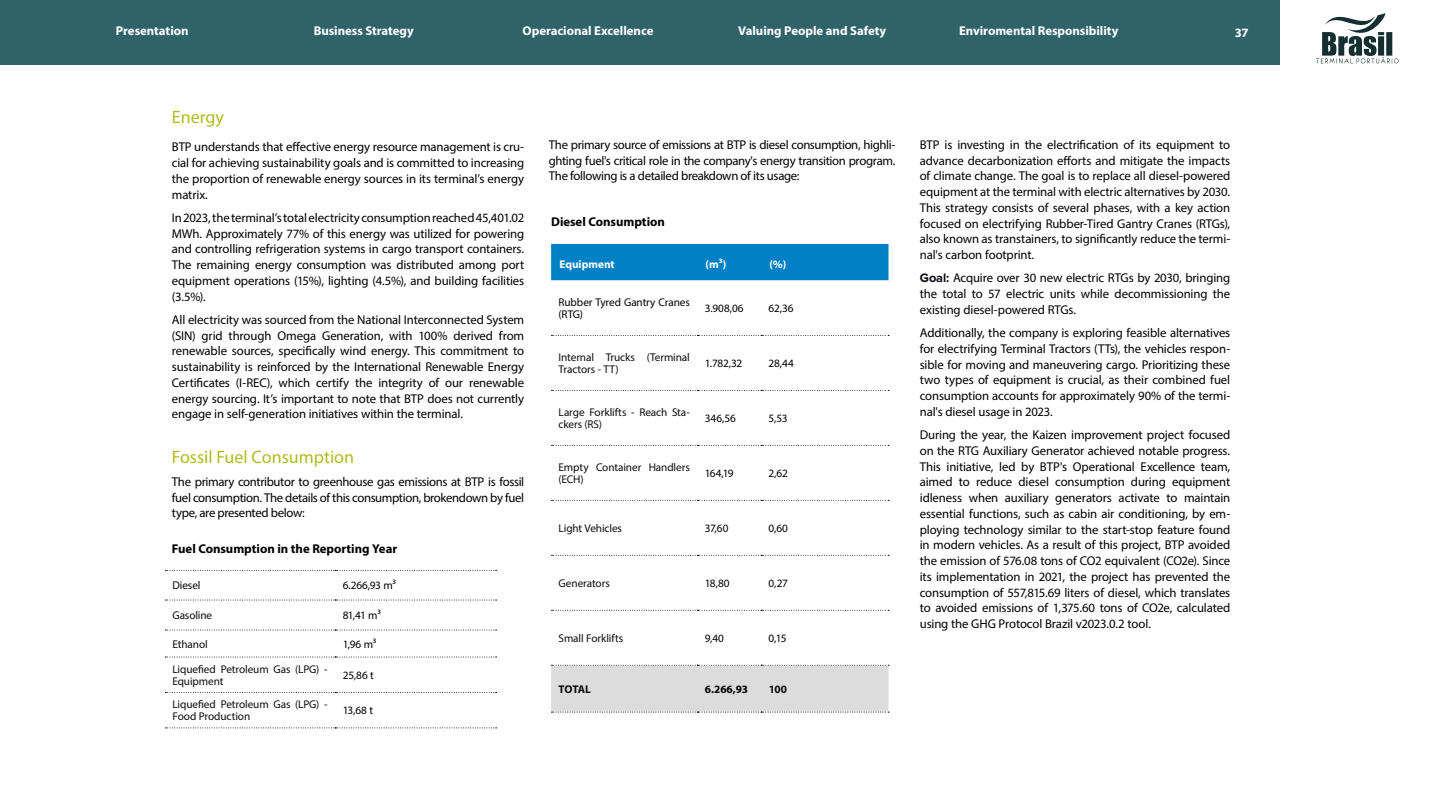
<style>
.page{position:relative;width:1440px;height:810px;background:#fff}
.page>*{position:absolute;margin:0;border:0;box-sizing:border-box;transform-origin:0 0}
.t1{font:18px "Myriad Pro";color:#b2bb1e}
.t2{font:12.75px/15.8px "Myriad Pro";letter-spacing:-.01em;color:#000;text-align:justify}
.t3{font:700 12.75px "Myriad Pro";letter-spacing:-.005em;color:#fff}
.t4{font:700 12.75px "Myriad Pro";letter-spacing:-.005em;color:#000}
.t5{font:11.25px/12px "Myriad Pro";letter-spacing:-.01em;color:#0d0d0d}
.t6{font:11.25px/12px "Myriad Pro";letter-spacing:-.01em;color:#000}
.t7{font:700 11.25px "Myriad Pro";color:#fff}
.t8{font:700 11.25px "Myriad Pro";letter-spacing:-.015em;color:#0d0d0d}
.t9{font:700 11.25px "Myriad Pro";color:#000}
.s1{font-family:"Proxima Nova";font-weight:700;color:#0a0a14}
</style>
<div class="page">
<div style="left:0;top:0;width:1279px;height:65px;background:#306369"></div>
<svg style="left:1316px;top:13px;width:83px;height:50px"></svg>
<svg style="left:165px;top:599px;width:331px;height:129px"></svg>
<svg style="left:165px;top:570px;width:332px;height:1px"></svg>
<svg style="left:165px;top:600px;width:332px;height:1px"></svg>
<svg style="left:165px;top:630px;width:332px;height:1px"></svg>
<svg style="left:165px;top:657px;width:332px;height:1px"></svg>
<svg style="left:165px;top:692px;width:332px;height:1px"></svg>
<svg style="left:165px;top:728px;width:332px;height:1px"></svg>
<div style="left:551px;top:244px;width:338px;height:36px;background:#0081c6"></div>
<svg style="left:551px;top:280px;width:338px;height:385px"></svg>
<svg style="left:552px;top:335px;width:337px;height:1px"></svg>
<svg style="left:552px;top:390px;width:337px;height:1px"></svg>
<svg style="left:552px;top:445px;width:337px;height:1px"></svg>
<svg style="left:552px;top:500px;width:337px;height:1px"></svg>
<svg style="left:552px;top:555px;width:337px;height:1px"></svg>
<svg style="left:552px;top:610px;width:337px;height:1px"></svg>
<div style="left:551px;top:665px;width:338px;height:48px;background:#dcdcdc"></div>
<p class="t3" style="left:116px;top:22px;width:74px">Presentation</p>
<p class="t3" style="left:314px;top:22px;width:102px">Business Strategy</p>
<p class="t3" style="left:523px;top:22px;width:132px">Operacional Excellence</p>
<p class="t3" style="left:738px;top:22px;width:150px">Valuing People and Safety</p>
<p class="t3" style="left:959px;top:22px;width:161px">Enviromental Responsibility</p>
<p class="t3" style="left:1235px;top:25px;width:15px">37</p>
<h1 class="t1" style="left:172px;top:106px;width:54px">Energy</h1>
<p class="t2" style="left:172px;top:139px;width:354px">BTP understands that effective energy resource management is cru&shy;cial for achieving sustainability goals and is committed to increasing the proportion of renewable energy sources in its terminal’s energy matrix.</p>
<p class="t2" style="left:172px;top:210px;width:354px">In 2023, the terminal’s total electricity consumption reached 45,401.02<br>MWh. Approximately 77% of this energy was utilized for powering and controlling refrigeration systems in cargo transport containers.<br>The remaining energy consumption was distributed among port equipment operations (15%), lighting (4.5%), and building facilities (3.5%).</p>
<p class="t2" style="left:172px;top:312px;width:354px">All electricity was sourced from the National Interconnected System (SIN) grid through Omega Generation, with 100% derived from renewable sources, specifically wind energy. This commitment to sustainability is reinforced by the International Renewable Energy Certificates (I-REC), which certify the integrity of our renewable energy sourcing. It’s important to note that BTP does not currently engage in self-generation initiatives within the terminal.</p>
<h1 class="t1" style="left:172px;top:445px;width:184px">Fossil Fuel Consumption</h1>
<p class="t2" style="left:172px;top:473px;width:354px">The primary contributor to greenhouse gas emissions at BTP is fossil fuel consumption. The details of this consumption, brokendown by fuel type, are presented below:</p>
<p class="t4" style="left:172px;top:540px;width:227px">Fuel Consumption in the Reporting Year</p>
<p class="t6" style="left:172px;top:579px;width:30px">Diesel</p>
<p class="t6" style="left:343px;top:579px;width:55px">6.266,93 m³</p>
<p class="t5" style="left:172px;top:609px;width:41px">Gasoline</p>
<p class="t6" style="left:343px;top:609px;width:40px">81,41 m³</p>
<p class="t5" style="left:172px;top:638px;width:37px">Ethanol</p>
<p class="t6" style="left:343px;top:638px;width:35px">1,96 m³</p>
<p class="t5" style="left:172px;top:663px;width:157px">Liquefied Petroleum Gas (LPG) -<br>Equipment</p>
<p class="t6" style="left:343px;top:669px;width:33px">25,86 t</p>
<p class="t5" style="left:172px;top:698px;width:157px">Liquefied Petroleum Gas (LPG) -<br>Food Production</p>
<p class="t6" style="left:343px;top:704px;width:32px">13,68 t</p>
<p class="t2" style="left:549px;top:137px;width:348px">The primary source of emissions at BTP is diesel consumption, highli&shy;ghting fuel's critical role in the company's energy transition program.<br>The following is a detailed breakdown of its usage:</p>
<p class="t4" style="left:551px;top:213px;width:115px">Diesel Consumption</p>
<p class="t7" style="left:559px;top:257px;width:57px">Equipment</p>
<p class="t7" style="left:706px;top:257px;width:22px">(m³)</p>
<p class="t7" style="left:769px;top:257px;width:18px">(%)</p>
<p class="t6" style="left:559px;top:296px;width:133px">Rubber Tyred Gantry Cranes (RTG)</p>
<p class="t6" style="left:705px;top:302px;width:40px">3.908,06</p>
<p class="t6" style="left:769px;top:302px;width:26px">62,36</p>
<p class="t5" style="left:559px;top:351px;width:133px">Internal Trucks (Terminal<br>Tractors - TT)</p>
<p class="t6" style="left:705px;top:357px;width:39px">1.782,32</p>
<p class="t6" style="left:769px;top:357px;width:27px">28,44</p>
<p class="t5" style="left:559px;top:406px;width:133px">Large Forklifts - Reach Sta&shy;ckers (RS)</p>
<p class="t6" style="left:705px;top:412px;width:33px">346,56</p>
<p class="t6" style="left:769px;top:412px;width:21px">5,53</p>
<p class="t5" style="left:559px;top:461px;width:133px">Empty Container Handlers (ECH)</p>
<p class="t6" style="left:705px;top:467px;width:30px">164,19</p>
<p class="t6" style="left:769px;top:467px;width:21px">2,62</p>
<p class="t5" style="left:559px;top:522px;width:65px">Light Vehicles</p>
<p class="t6" style="left:705px;top:522px;width:25px">37,60</p>
<p class="t6" style="left:769px;top:522px;width:21px">0,60</p>
<p class="t5" style="left:559px;top:577px;width:53px">Generators</p>
<p class="t6" style="left:705px;top:577px;width:26px">18,80</p>
<p class="t6" style="left:769px;top:577px;width:21px">0,27</p>
<p class="t5" style="left:559px;top:632px;width:66px">Small Forklifts</p>
<p class="t6" style="left:705px;top:632px;width:21px">9,40</p>
<p class="t6" style="left:769px;top:632px;width:19px">0,15</p>
<p class="t8" style="left:559px;top:682px;width:34px">TOTAL</p>
<p class="t9" style="left:705px;top:682px;width:45px">6.266,93</p>
<p class="t8" style="left:769px;top:682px;width:20px">100</p>
<p class="t2" style="left:920px;top:137px;width:312px">BTP is investing in the electrification of its equipment to advance decarbonization efforts and mitigate the impacts of climate change. The goal is to replace all diesel-powered equipment at the terminal with electric alternatives by 2030.<br>This strategy consists of several phases, with a key action focused on electrifying Rubber-Tired Gantry Cranes (RTGs), also known as transtainers, to significantly reduce the termi&shy;nal's carbon footprint.</p>
<p class="t2" style="left:920px;top:270px;width:312px"><span class="s1">Goal:</span> Acquire over 30 new electric RTGs by 2030, bringing the total to 57 electric units while decommissioning the existing diesel-powered RTGs.</p>
<p class="t2" style="left:920px;top:325px;width:312px">Additionally, the company is exploring feasible alternatives for electrifying Terminal Tractors (TTs), the vehicles respon&shy;sible for moving and maneuvering cargo. Prioritizing these two types of equipment is crucial, as their combined fuel consumption accounts for approximately 90% of the termi&shy;nal's diesel usage in 2023.</p>
<p class="t2" style="left:920px;top:427px;width:312px">During the year, the Kaizen improvement project focused on the RTG Auxiliary Generator achieved notable progress.<br>This initiative, led by BTP's Operational Excellence team, aimed to reduce diesel consumption during equipment idleness when auxiliary generators activate to maintain essential functions, such as cabin air conditioning, by em&shy;ploying technology similar to the start-stop feature found in modern vehicles. As a result of this project, BTP avoided the emission of 576.08 tons of CO2 equivalent (CO2e). Since its implementation in 2021, the project has prevented the consumption of 557,815.69 liters of diesel, which translates to avoided emissions of 1,375.60 tons of CO2e, calculated using the GHG Protocol Brazil v2023.0.2 tool.</p>
</div>
